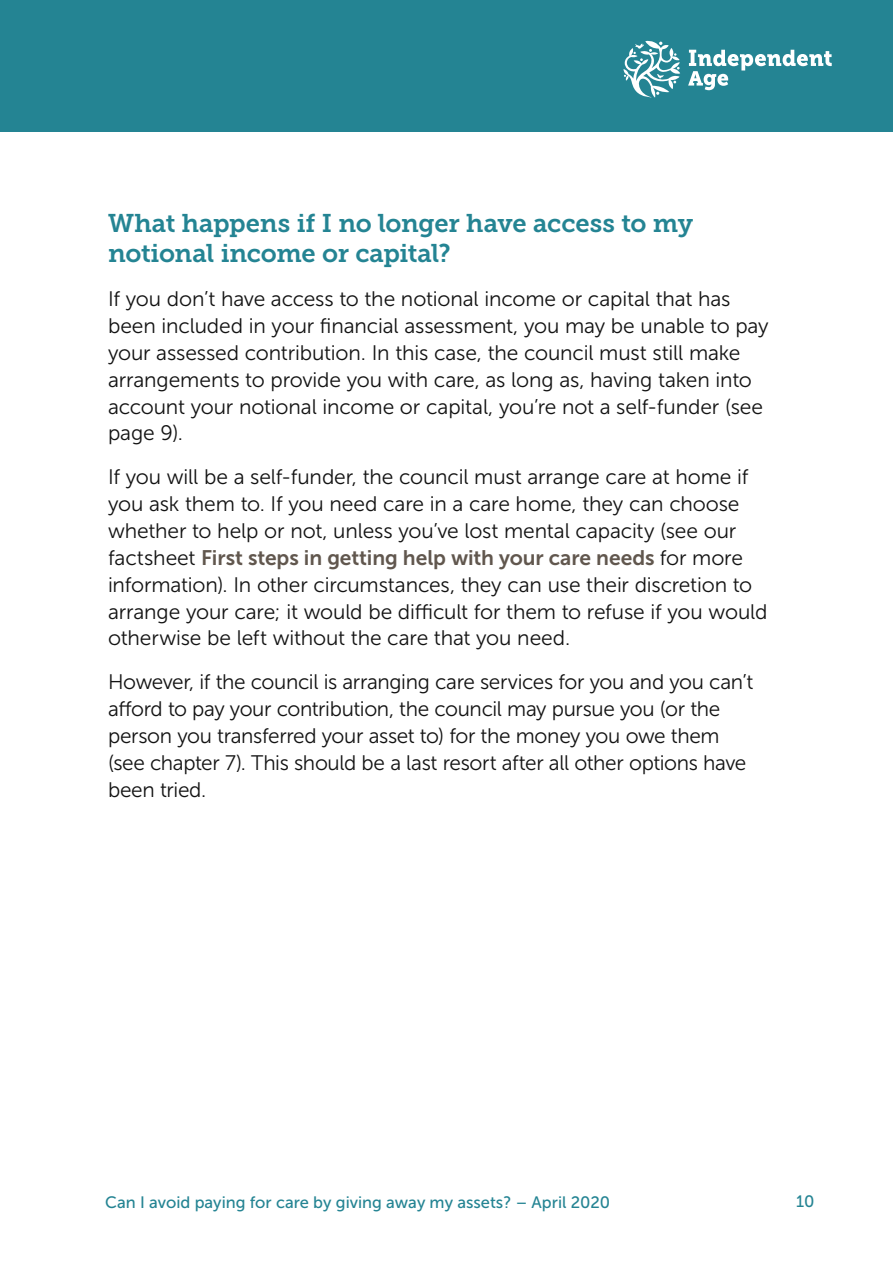
<style>
.page{position:relative;width:893px;height:1263px;background:#fff}
.page>*{position:absolute;margin:0;border:0;box-sizing:border-box;transform-origin:0 0}
.Heading_3{font:25.5px/30px "Museo Slab 700";letter-spacing:-.015em;color:#248493}
.Body_14pt{font:21px/26.8px "Museo Sans 300";letter-spacing:-.005em;color:#131313}
.Body_14pt_-10{font:21px/26.8px "Museo Sans 300";letter-spacing:-.015em;color:#131313}
.t1{font:16.5px "Museo Sans 500";color:#248493}
.s1{font-family:"Museo Sans 700";color:#61574e}
</style>
<div class="page">
<div style="left:0;top:0;width:893px;height:132px;background:#248493"></div>
<svg style="left:623px;top:41px;width:57px;height:57px"></svg>
<svg style="left:688px;top:50px;width:144px;height:40px"></svg>
<h3 class="Heading_3" style="left:108px;top:209px;width:587px">What happens if I no longer have access to my notional income or capital?</h3>
<p class="Body_14pt" style="left:108px;top:286px;width:662px">If you don’t have access to the notional income or capital that has been included in your financial assessment, you may be unable to pay your assessed contribution. In this case, the council must still make arrangements to provide you with care, as long as, having taken into account your notional income or capital, you’re not a self-funder (see page 9).</p>
<p class="Body_14pt" style="left:108px;top:464px;width:661px">If you will be a self-funder, the council must arrange care at home if you ask them to. If you need care in a care home, they can choose whether to help or not, unless you’ve lost mental capacity (see our factsheet <span class="s1">First steps in getting help with your care needs</span> for more information). In other circumstances, they can use their discretion to arrange your care; it would be difficult for them to refuse if you would otherwise be left without the care that you need.</p>
<p class="Body_14pt_-10" style="left:108px;top:669px;width:647px">However, if the council is arranging care services for you and you can’t afford to pay your contribution, the council may pursue you (or the person you transferred your asset to) for the money you owe them (see chapter 7). This should be a last resort after all other options have been tried.</p>
<p class="t1" style="left:105px;top:1194px;width:506px">Can I avoid paying for care by giving away my assets? – April 2020</p>
<p class="t1" style="left:796px;top:1192px;width:20px">10</p>
</div>
